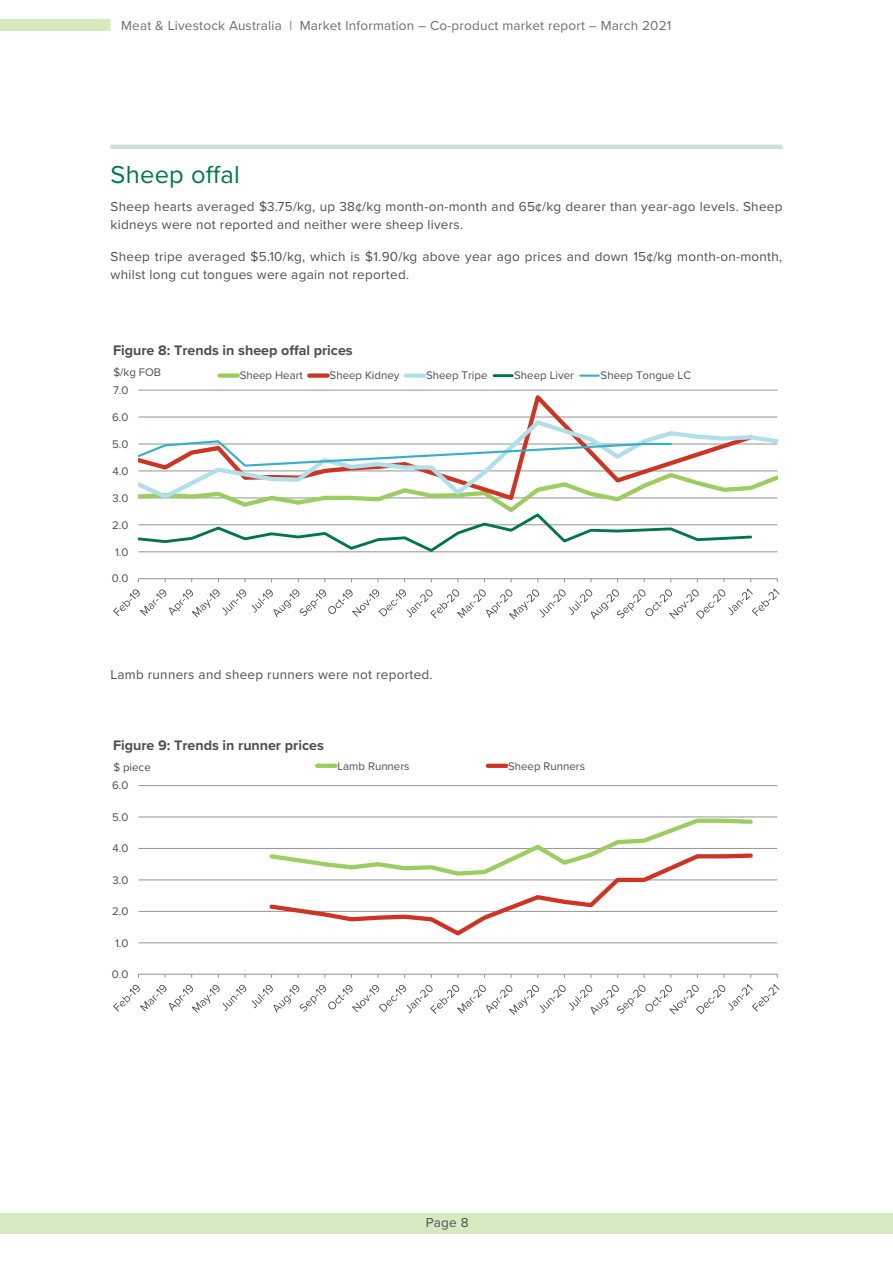
<style>
.page{position:relative;width:893px;height:1263px;background:#fff}
.page>*{position:absolute;margin:0;border:0;box-sizing:border-box;transform-origin:0 0}
.t1{font:25.5px "Proxima Nova";letter-spacing:.01em;color:#00774a}
.t2{font:700 14.25px "Proxima Nova";color:#4b4f54}
.t3{font:13.5px/18px "Proxima Nova";letter-spacing:.02em;color:#4d5054}
.t4{font:13.5px "Proxima Nova";letter-spacing:.015em;color:#6e6d71}
.t5{font:11.4px "Proxima Nova";color:#4b4f54}
</style>
<div class="page">
<div style="left:0;top:19px;width:111px;height:12px;background:#d7e9bf"></div>
<div style="left:0;top:1213px;width:893px;height:21px;background:#d7e9bf"></div>
<hr style="left:111px;top:145px;width:671px;height:4px;background:#d1ddd5">
<hr style="left:138px;top:390px;width:639px;height:1px;background:#929395">
<hr style="left:138px;top:578px;width:639px;height:1px;background:#929395">
<svg style="left:138px;top:390px;width:618px;height:27px"></svg>
<svg style="left:138px;top:417px;width:640px;height:22px"></svg>
<svg style="left:138px;top:439px;width:640px;height:114px"></svg>
<svg style="left:113px;top:589px;width:133px;height:28px"></svg>
<svg style="left:252px;top:588px;width:528px;height:32px"></svg>
<div style="left:220px;top:373px;width:18px;height:5px;background:#9dcd61"></div>
<div style="left:309px;top:373px;width:19px;height:5px;background:#cc3524"></div>
<div style="left:406px;top:373px;width:18px;height:5px;background:#b1dfe9"></div>
<hr style="left:494px;top:374px;width:18px;height:3px;background:#007549">
<svg style="left:580px;top:375px;width:19px;height:2px"></svg>
<hr style="left:138px;top:942px;width:639px;height:1px;background:#929395">
<hr style="left:138px;top:911px;width:639px;height:1px;background:#929395">
<hr style="left:138px;top:879px;width:639px;height:1px;background:#929395">
<hr style="left:138px;top:848px;width:639px;height:1px;background:#929395">
<hr style="left:138px;top:817px;width:639px;height:1px;background:#929395">
<hr style="left:138px;top:785px;width:639px;height:1px;background:#929395">
<hr style="left:138px;top:974px;width:639px;height:1px;background:#929395">
<svg style="left:267px;top:816px;width:488px;height:120px"></svg>
<svg style="left:113px;top:985px;width:133px;height:28px"></svg>
<svg style="left:252px;top:984px;width:528px;height:31px"></svg>
<hr style="left:317px;top:764px;width:18px;height:4px;background:#9dcd61">
<hr style="left:488px;top:764px;width:18px;height:4px;background:#cc3524">
<p class="t4" style="left:121px;top:15px;width:552px">Meat &amp; Livestock Australia | Market Information – Co-product market report – March 2021</p>
<h1 class="t1" style="left:111px;top:156px;width:131px">Sheep offal</h1>
<p class="t3" style="left:111px;top:196px;width:673px">Sheep hearts averaged $3.75/kg, up 38¢/kg month-on-month and 65¢/kg dearer than year-ago levels. Sheep kidneys were not reported and neither were sheep livers.</p>
<p class="t3" style="left:111px;top:247px;width:673px">Sheep tripe averaged $5.10/kg, which is $1.90/kg above year ago prices and down 15¢/kg month-on-month, whilst long cut tongues were again not reported.</p>
<p class="t2" style="left:113px;top:339px;width:241px">Figure 8: Trends in sheep offal prices</p>
<p class="t5" style="left:240px;top:367px;width:65px">Sheep Heart</p>
<p class="t5" style="left:330px;top:367px;width:71px">Sheep Kidney</p>
<p class="t5" style="left:426px;top:367px;width:63px">Sheep Tripe</p>
<p class="t5" style="left:514px;top:367px;width:61px">Sheep Liver</p>
<p class="t5" style="left:601px;top:367px;width:92px">Sheep Tongue LC</p>
<p class="t5" style="left:113px;top:363px;width:49px">$/kg FOB</p>
<p class="t5" style="left:113px;top:381px;width:17px">7.0</p>
<p class="t5" style="left:112px;top:408px;width:18px">6.0</p>
<p class="t5" style="left:112px;top:435px;width:18px">5.0</p>
<p class="t5" style="left:113px;top:462px;width:18px">4.0</p>
<p class="t5" style="left:113px;top:489px;width:18px">3.0</p>
<p class="t5" style="left:112px;top:516px;width:18px">2.0</p>
<p class="t5" style="left:115px;top:543px;width:15px">1.0</p>
<p class="t5" style="left:112px;top:570px;width:18px">0.0</p>
<p class="t3" style="left:111px;top:665px;width:324px">Lamb runners and sheep runners were not reported.</p>
<p class="t2" style="left:113px;top:735px;width:212px">Figure 9: Trends in runner prices</p>
<p class="t5" style="left:113px;top:759px;width:39px">$ piece</p>
<p class="t5" style="left:112px;top:777px;width:18px">6.0</p>
<p class="t5" style="left:112px;top:808px;width:18px">5.0</p>
<p class="t5" style="left:113px;top:840px;width:18px">4.0</p>
<p class="t5" style="left:113px;top:871px;width:18px">3.0</p>
<p class="t5" style="left:112px;top:903px;width:18px">2.0</p>
<p class="t5" style="left:115px;top:934px;width:15px">1.0</p>
<p class="t5" style="left:112px;top:966px;width:18px">0.0</p>
<p class="t5" style="left:337px;top:757px;width:74px">Lamb Runners</p>
<p class="t5" style="left:508px;top:757px;width:78px">Sheep Runners</p>
<p class="t3" style="left:426px;top:1213px;width:44px">Page 8</p>
</div>
